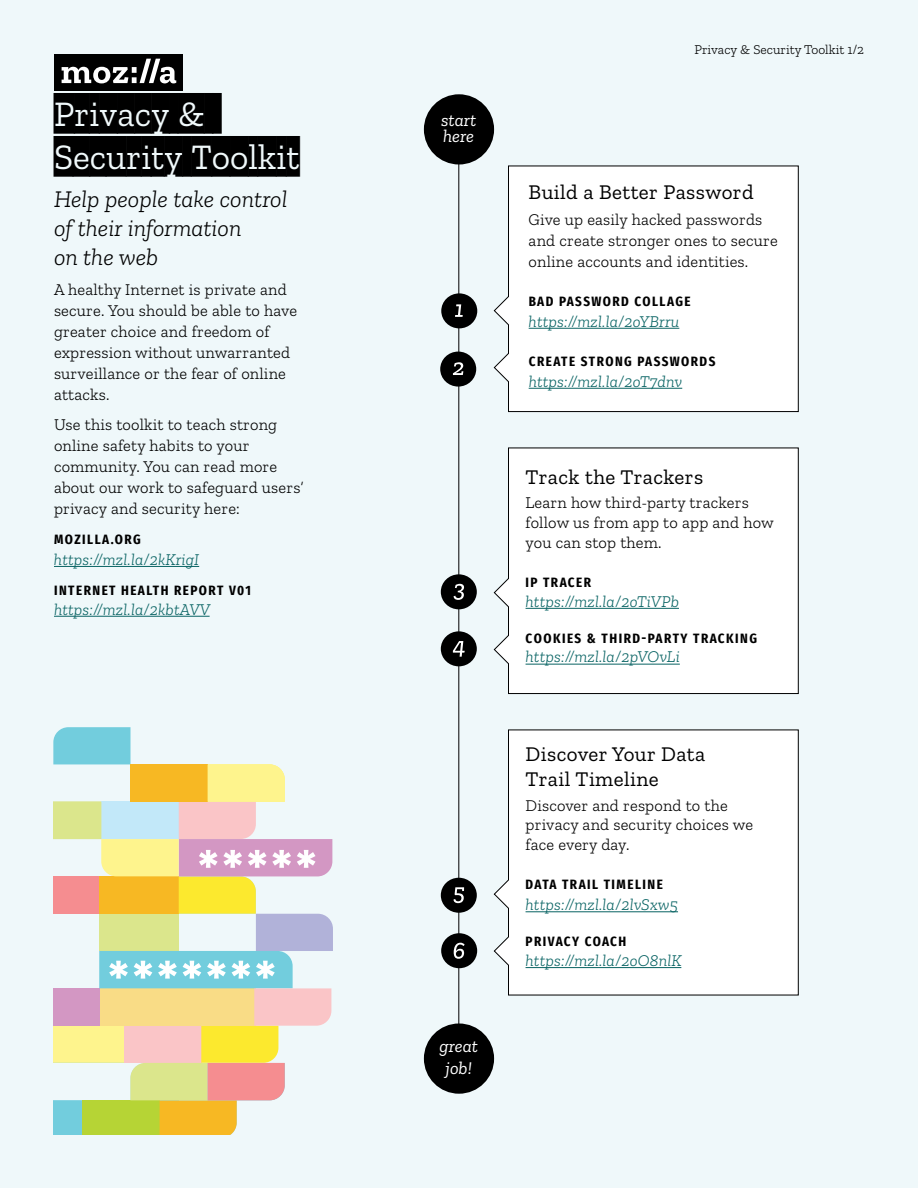
<style>
.page{position:relative;width:918px;height:1188px;background:#eff8fa}
.page>*{position:absolute;margin:0;border:0;box-sizing:border-box;transform-origin:0 0}
.t1{font:700 52.5px "Zilla Slab";color:#fff}
.t2{font:36px/43.2px "Zilla Slab Regular Highlight";color:#000}
.t3{font:italic 300 24px/28.8px "Zilla Slab";color:#000}
.t4{font:21px/25.2px "Zilla Slab";letter-spacing:.02em;color:#000}
.t5{font:italic 18px/16.5px "Zilla Slab";color:#fff}
.t6{font:300 16.5px/21px "Zilla Slab";letter-spacing:.01em;color:#000}
.t7{font:italic 300 16.5px "Zilla Slab";letter-spacing:.01em;color:#086363}
.t8{font:700 13.5px "Fira Sans Condensed";letter-spacing:.11em;color:#000}
.t9{font:300 13.5px "Zilla Slab";color:#000}
</style>
<div class="page">
<div style="left:494px;top:166px;width:305px;height:246px;background:#fff"></div>
<div style="left:494px;top:448px;width:305px;height:246px;background:#fff"></div>
<div style="left:494px;top:730px;width:305px;height:265px;background:#fff"></div>
<hr style="left:459px;top:151px;width:1px;height:925px;background:#000">
<div style="left:424px;top:94px;width:70px;height:70px;background:#000;border-radius:50%"></div>
<div style="left:424px;top:1024px;width:70px;height:70px;background:#000;border-radius:50%"></div>
<hr style="left:529px;top:328px;width:150px;height:1px;background:#086363">
<hr style="left:529px;top:388px;width:153px;height:1px;background:#086363">
<div style="left:441px;top:293px;width:36px;height:35px;background:#000;border-radius:50%"></div>
<svg style="left:455px;top:304px;width:8px;height:13px"></svg>
<div style="left:440px;top:352px;width:36px;height:35px;background:#000;border-radius:50%"></div>
<svg style="left:453px;top:362px;width:10px;height:13px"></svg>
<hr style="left:526px;top:608px;width:153px;height:1px;background:#086363">
<hr style="left:526px;top:664px;width:154px;height:1px;background:#086363">
<div style="left:441px;top:574px;width:36px;height:35px;background:#000;border-radius:50%"></div>
<svg style="left:454px;top:584px;width:10px;height:16px"></svg>
<div style="left:441px;top:631px;width:36px;height:35px;background:#000;border-radius:50%"></div>
<svg style="left:453px;top:641px;width:12px;height:16px"></svg>
<hr style="left:526px;top:911px;width:152px;height:1px;background:#086363">
<hr style="left:526px;top:967px;width:155px;height:1px;background:#086363">
<div style="left:441px;top:878px;width:36px;height:35px;background:#000;border-radius:50%"></div>
<svg style="left:454px;top:887px;width:10px;height:16px"></svg>
<div style="left:441px;top:933px;width:36px;height:35px;background:#000;border-radius:50%"></div>
<svg style="left:454px;top:943px;width:11px;height:16px"></svg>
<hr style="left:54px;top:566px;width:145px;height:1px;background:#086363">
<hr style="left:54px;top:616px;width:156px;height:1px;background:#086363">
<div style="left:54px;top:54px;width:128px;height:37px;background:#000"></div>
<svg style="left:62px;top:59px;width:114px;height:24px"></svg>
<svg style="left:53px;top:727px;width:280px;height:408px"></svg>
<h2 class="t2" style="left:54px;top:93px;width:247px">PRIVACY &amp;<br>SECURITY TOOLKIT</h2>
<h3 class="t3" style="left:54px;top:185px;width:235px">Help people take control of their information<br>on the web</h3>
<p class="t6" style="left:54px;top:279px;width:245px">A healthy Internet is private and secure. You should be able to have greater choice and freedom of expression without unwarranted surveillance or the fear of online attacks.</p>
<p class="t6" style="left:54px;top:414px;width:251px">Use this toolkit to teach strong online safety habits to your community. You can read more about our work to safeguard users’ privacy and security here:</p>
<p class="t8" style="left:54px;top:527px;width:88px">MOZILLA.ORG</p>
<p class="t7" style="left:54px;top:550px;width:147px">https://mzl.la/2kKrigI</p>
<p class="t8" style="left:54px;top:578px;width:199px">INTERNET HEALTH REPORT V01</p>
<p class="t7" style="left:54px;top:600px;width:158px">https://mzl.la/2kbtAVV</p>
<h1 class="t1" style="left:108px;top:942px;width:170px">*******</h1>
<p class="t5" style="left:441px;top:112px;width:37px">start here</p>
<p class="t5" style="left:440px;top:1035px;width:40px;line-height:21.6px;text-align:center">great job!</p>
<p class="t9" style="left:694px;top:42px;width:171px">Privacy &amp; Security Toolkit 1/2</p>
<p class="t4" style="left:529px;top:180px;width:227px">Build a Better Password</p>
<p class="t6" style="left:529px;top:209px;width:251px">Give up easily hacked passwords and create stronger ones to secure online accounts and identities.</p>
<p class="t8" style="left:529px;top:289px;width:163px">BAD PASSWORD COLLAGE</p>
<p class="t7" style="left:529px;top:312px;width:152px">https://mzl.la/2oYBrru</p>
<p class="t8" style="left:529px;top:349px;width:188px">CREATE STRONG PASSWORDS</p>
<p class="t7" style="left:529px;top:372px;width:155px">https://mzl.la/2oT7dnv</p>
<p class="t4" style="left:526px;top:464px;width:179px">Track the Trackers</p>
<p class="t6" style="left:526px;top:493px;width:250px;line-height:19.8px">Learn how third-party trackers follow us from app to app and how you can stop them.</p>
<p class="t8" style="left:526px;top:570px;width:67px">IP TRACER</p>
<p class="t7" style="left:526px;top:592px;width:155px">https://mzl.la/2oTiVPb</p>
<p class="t8" style="left:526px;top:626px;width:233px">COOKIES &amp; THIRD-PARTY TRACKING</p>
<p class="t7" style="left:526px;top:648px;width:156px">https://mzl.la/2pVOvLi</p>
<p class="t4" style="left:526px;top:742px;width:181px">Discover Your Data<br>Trail Timeline</p>
<p class="t6" style="left:526px;top:795px;width:229px;line-height:19.8px">Discover and respond to the privacy and security choices we face every day.</p>
<p class="t8" style="left:526px;top:872px;width:139px">DATA TRAIL TIMELINE</p>
<p class="t7" style="left:526px;top:896px;width:154px">https://mzl.la/2lvSxw5</p>
<p class="t8" style="left:526px;top:929px;width:102px">PRIVACY COACH</p>
<p class="t7" style="left:526px;top:951px;width:158px">https://mzl.la/2oO8nlK</p>
</div>
